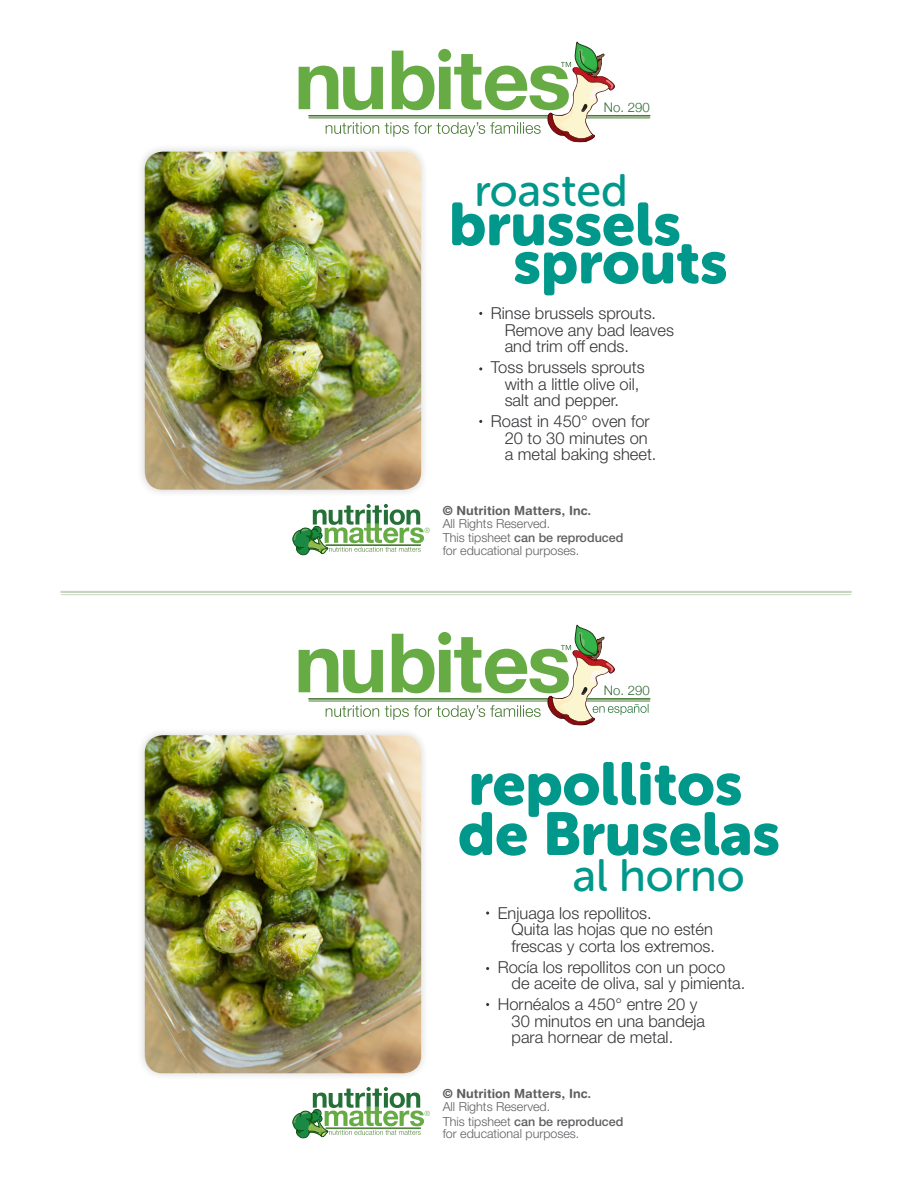
<style>
.page{position:relative;width:918px;height:1188px;background:#fff}
.page>*{position:absolute;margin:0;border:0;box-sizing:border-box;transform-origin:0 0}
.t1{font:60px "Museo Sans Rounded 900";color:#00988a}
.t2{font:45.15px "Museo Sans Rounded 500";color:#00988a}
.t3{font:300 16.5px "Helvetica Neue LT Std";color:#363539}
.t4{font:300 13.2px "Helvetica Neue";color:#316a34}
.t5{font:300 12.45px "Helvetica Neue LT Std";color:#5f5f62}
.t6{font:500 12.45px "Helvetica Neue LT Std";color:#5f5f62}
.t7{font:700 12.45px "Helvetica Rounded LT Std";color:#5f5f62}
.s1{font-weight:300}
</style>
<div class="page">
<hr style="left:61px;top:591px;width:790px;height:2px;background:#4a7b35">
<hr style="left:61px;top:594px;width:790px;height:1px;background:#4a7b35">
<hr style="left:309px;top:115px;width:341px;height:2px;background:#4a7b35">
<hr style="left:309px;top:118px;width:341px;height:1px;background:#4a7b35">
<svg style="left:299px;top:42px;width:317px;height:100px"></svg>
<svg style="left:292px;top:504px;width:138px;height:51px"></svg>
<hr style="left:309px;top:698px;width:341px;height:2px;background:#4a7b35">
<hr style="left:309px;top:701px;width:341px;height:1px;background:#4a7b35">
<svg style="left:292px;top:1087px;width:138px;height:52px"></svg>
<div style="left:136px;top:143px;width:294px;height:355px;background:#231f20;opacity:.2"></div>
<img style="left:145px;top:152px;width:276px;height:338px">
<div style="left:136px;top:727px;width:294px;height:355px;background:#231f20;opacity:.2"></div>
<img style="left:145px;top:735px;width:276px;height:338px">
<svg style="left:299px;top:625px;width:349px;height:100px"></svg>
<p class="t4" style="left:604px;top:97px;width:47px">No. 290</p>
<p class="t2" style="left:475px;top:166px;width:155px">roasted</p>
<p class="t1" style="left:513px;top:228px;width:216px">sprouts</p>
<p class="t3" style="left:491px;top:303px;width:167px">Rinse brussels sprouts.</p>
<p class="t3" style="left:505px;top:320px;width:171px">Remove any bad leaves</p>
<p class="t3" style="left:505px;top:336px;width:126px">and trim off ends.</p>
<p class="t3" style="left:491px;top:357px;width:155px">Toss brussels sprouts</p>
<p class="t3" style="left:505px;top:374px;width:136px">with a little olive oil,</p>
<p class="t3" style="left:505px;top:390px;width:116px">salt and pepper.</p>
<p class="t3" style="left:491px;top:411px;width:160px">Roast in 450° oven for</p>
<p class="t3" style="left:505px;top:428px;width:145px">20 to 30 minutes on</p>
<p class="t3" style="left:505px;top:444px;width:153px">a metal baking sheet.</p>
<p class="t1" style="left:449px;top:190px;width:233px">brussels</p>
<p class="t7" style="left:443px;top:503px;width:150px">© Nutrition Matters, Inc.</p>
<p class="t5" style="left:443px;top:516px;width:109px">All Rights Reserved.</p>
<p class="t6" style="left:443px;top:531px;width:182px"><span class="s1">This tipsheet</span> can be reproduced</p>
<p class="t5" style="left:443px;top:543px;width:138px">for educational purposes.</p>
<p class="t4" style="left:604px;top:680px;width:47px">No. 290</p>
<p class="t1" style="left:469px;top:750px;width:275px">repollitos</p>
<p class="t1" style="left:458px;top:800px;width:324px">de Bruselas</p>
<p class="t2" style="left:573px;top:851px;width:174px">al horno</p>
<p class="t3" style="left:498px;top:903px;width:156px">Enjuaga los repollitos.</p>
<p class="t3" style="left:512px;top:919px;width:203px">Quita las hojas que no estén</p>
<p class="t3" style="left:512px;top:936px;width:205px">frescas y corta los extremos.</p>
<p class="t3" style="left:498px;top:957px;width:229px">Rocía los repollitos con un poco</p>
<p class="t3" style="left:512px;top:973px;width:235px">de aceite de oliva, sal y pimienta.</p>
<p class="t3" style="left:498px;top:994px;width:201px">Hornéalos a 450° entre 20 y</p>
<p class="t3" style="left:512px;top:1011px;width:195px">30 minutos en una bandeja</p>
<p class="t3" style="left:512px;top:1027px;width:163px">para hornear de metal.</p>
<p class="t7" style="left:443px;top:1086px;width:150px">© Nutrition Matters, Inc.</p>
<p class="t5" style="left:443px;top:1099px;width:109px">All Rights Reserved.</p>
<p class="t6" style="left:443px;top:1114px;width:182px"><span class="s1">This tipsheet</span> can be reproduced</p>
<p class="t5" style="left:443px;top:1126px;width:138px">for educational purposes.</p>
</div>
